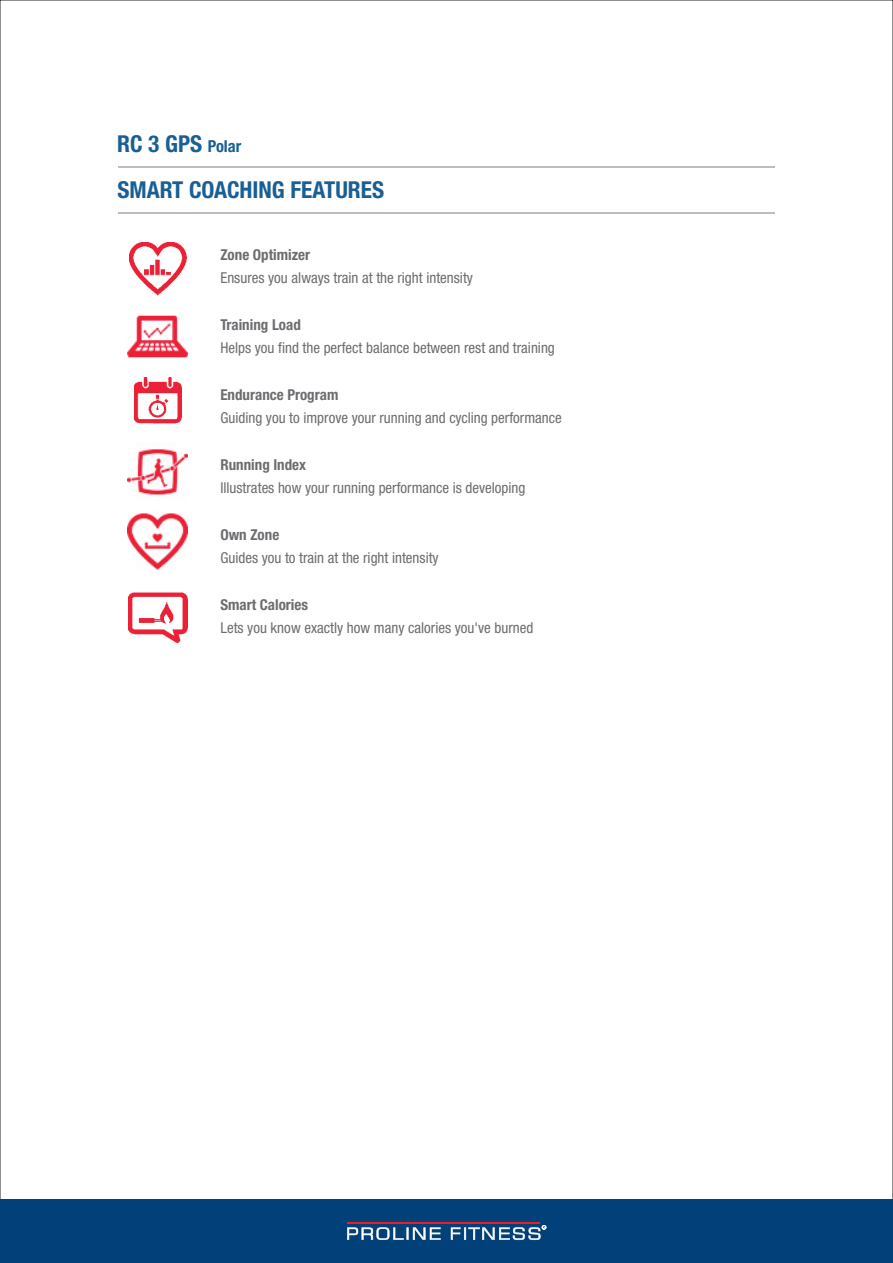
<style>
.page{position:relative;width:893px;height:1263px;background:#fff}
.page>*{position:absolute;margin:0;border:0;box-sizing:border-box;transform-origin:0 0}
.t1{font:700 condensed 23.25px "Helvetica Neue";color:#195f95}
.t2{font:condensed 15px "Helvetica Neue";color:#6c6d70}
.t3{font:700 condensed 15px "Helvetica Neue";color:#6c6d70}
.s1{font-size:16.5px}
</style>
<div class="page">
<div style="left:0;top:1199px;width:893px;height:64px;background:#014078"></div>
<svg style="left:347px;top:1225px;width:199px;height:15px"></svg>
<hr style="left:347px;top:1222px;width:193px;height:1px;background:#ee1d23">
<hr style="left:119px;top:212px;width:656px;height:2px;background:#bcbdc0">
<hr style="left:119px;top:166px;width:656px;height:1px;background:#bcbdc0">
<img style="left:128px;top:513px;width:60px;height:57px">
<img style="left:128px;top:315px;width:60px;height:43px">
<img style="left:128px;top:449px;width:60px;height:46px">
<img style="left:129px;top:242px;width:58px;height:53px">
<img style="left:129px;top:592px;width:58px;height:50px">
<img style="left:135px;top:377px;width:46px;height:47px">
<h1 class="t1" style="left:117px;top:134px;width:126px">RC 3 GPS <span class="s1">Polar</span></h1>
<h1 class="t1" style="left:117px;top:180px;width:268px">SMART COACHING FEATURES</h1>
<p class="t3" style="left:220px;top:248px;width:91px">Zone Optimizer</p>
<p class="t2" style="left:220px;top:271px;width:254px">Ensures you always train at the right intensity</p>
<p class="t3" style="left:220px;top:318px;width:82px">Training Load</p>
<p class="t2" style="left:220px;top:341px;width:336px">Helps you find the perfect balance between rest and training</p>
<p class="t3" style="left:220px;top:388px;width:119px">Endurance Program</p>
<p class="t2" style="left:220px;top:411px;width:343px">Guiding you to improve your running and cycling performance</p>
<p class="t3" style="left:220px;top:458px;width:87px">Running Index</p>
<p class="t2" style="left:220px;top:481px;width:307px">Illustrates how your running performance is developing</p>
<p class="t3" style="left:220px;top:528px;width:60px">Own Zone</p>
<p class="t2" style="left:220px;top:551px;width:220px">Guides you to train at the right intensity</p>
<p class="t3" style="left:220px;top:598px;width:89px">Smart Calories</p>
<p class="t2" style="left:220px;top:621px;width:314px">Lets you know exactly how many calories you've burned</p>
</div>
